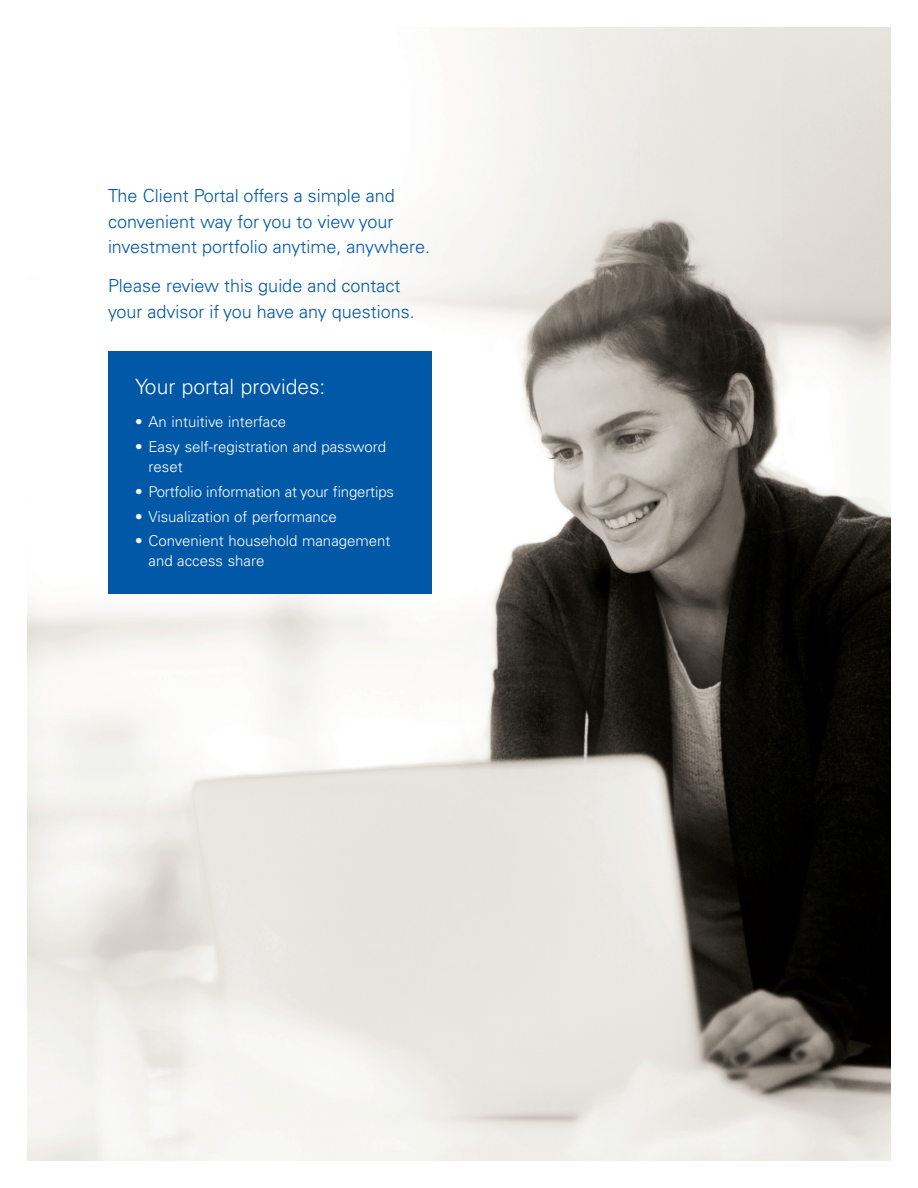
<style>
.page{position:relative;width:918px;height:1188px;background:#fff}
.page>*{position:absolute;margin:0;border:0;box-sizing:border-box;transform-origin:0 0}
.t1{font:300 21px "Univers LT Pro 45";color:#fff}
.Texte_courant{font:300 18px/25.5px "Univers LT Pro 45";color:#0158a6}
.t2{font:300 15px/19.5px "Univers LT Pro 45";color:#fff}
</style>
<div class="page">
<img style="left:27px;top:27px;width:864px;height:1134px">
<div style="left:108px;top:351px;width:324px;height:243px;background:#0158a6"></div>
<p class="Texte_courant" style="left:108px;top:182px;width:324px">The Client Portal offers a simple and convenient way for you to view your investment portfolio anytime, anywhere.</p>
<p class="Texte_courant" style="left:108px;top:272px;width:308px">Please review this guide and contact your advisor if you have any questions.</p>
<p class="t1" style="left:135px;top:373px;width:192px">Your portal provides:</p>
<p class="t2" style="left:135px;top:412px;width:153px">• An intuitive interface</p>
<p class="t2" style="left:148px;top:437px;width:239px;text-indent:-14px">• Easy self-registration and password reset</p>
<p class="t2" style="left:135px;top:481px;width:261px">• Portfolio information at your fingertips</p>
<p class="t2" style="left:135px;top:506px;width:203px">• Visualization of performance</p>
<p class="t2" style="left:148px;top:531px;width:244px;text-indent:-14px">• Convenient household management and access share</p>
</div>
